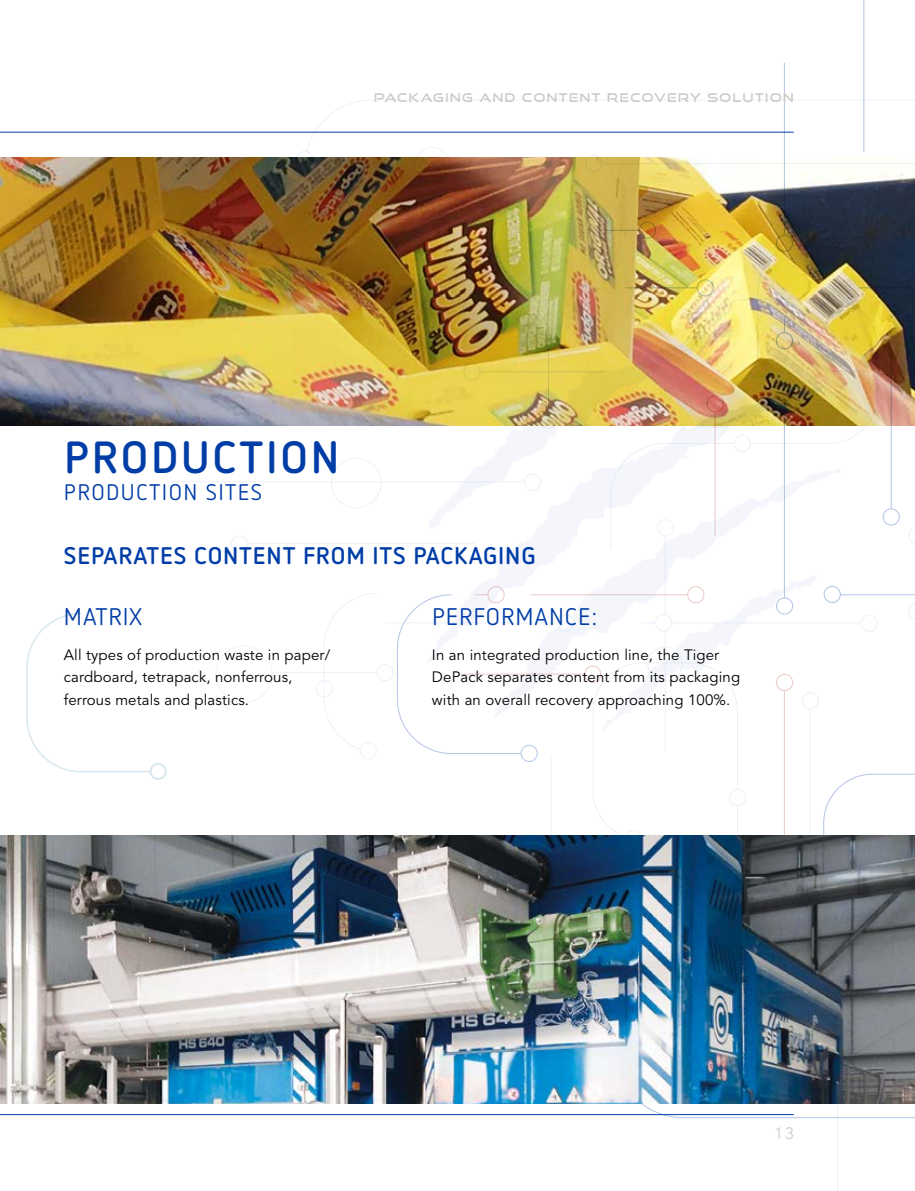
<style>
.page{position:relative;width:915px;height:1191px;background:#fff}
.page>*{position:absolute;margin:0;border:0;box-sizing:border-box;transform-origin:0 0}
.t1{font:700 45px "FF Netto Pro";letter-spacing:.06em;color:#003da6}
.t2{font:700 24px "FF Netto Pro";letter-spacing:.035em;color:#003da6}
.t3{font:24px "FF Netto Pro";letter-spacing:.035em;color:#003da6}
.t4{font:22.5px "FF Netto Pro";letter-spacing:.06em;color:#003da6}
.t5{font:300 16.5px "Avenir";color:#cbc9c5}
.t6{font:15px/22.5px "Avenir LT";letter-spacing:.01em;color:#000}
.t7{font:12px "Good Times Rg";letter-spacing:.13em;color:#cbc9c5}
</style>
<div class="page">
<svg style="left:303px;top:99px;width:562px;height:58px"></svg>
<hr style="left:836px;top:1066px;width:1px;height:125px;background:#003da6">
<hr style="left:550px;top:755px;width:1px;height:132px;background:#003da6">
<hr style="left:649px;top:622px;width:220px;height:1px;background:#003da6">
<hr style="left:167px;top:481px;width:365px;height:1px;background:#003da6">
<hr style="left:247px;top:543px;width:227px;height:1px;background:#003da6">
<div style="left:331px;top:456px;width:51px;height:51px;border:1px solid #fff;border-radius:25px"></div>
<div style="left:415px;top:146px;width:35px;height:35px;border:1px solid #fff;border-radius:17px"></div>
<div style="left:331px;top:458px;width:50px;height:50px;border:1px solid #003da6;border-radius:25px"></div>
<div style="left:215px;top:645px;width:57px;height:58px;border:1px solid #003da6;border-radius:28px"></div>
<div style="left:414px;top:147px;width:36px;height:35px;border:1px solid #003da6;border-radius:17px"></div>
<hr style="left:272px;top:672px;width:104px;height:1px;background:#003da6">
<svg style="left:908px;top:604px;width:6px;height:15px"></svg>
<svg style="left:860px;top:615px;width:17px;height:17px"></svg>
<svg style="left:231px;top:535px;width:17px;height:17px"></svg>
<svg style="left:585px;top:155px;width:17px;height:2px"></svg>
<svg style="left:297px;top:151px;width:16px;height:6px"></svg>
<svg style="left:613px;top:1103px;width:301px;height:15px"></svg>
<hr style="left:783px;top:63px;width:1px;height:180px;background:#003da6">
<hr style="left:863px;top:0;width:1px;height:151px;background:#003da6">
<hr style="left:831px;top:594px;width:83px;height:1px;background:#003da6">
<svg style="left:584px;top:731px;width:330px;height:105px"></svg>
<svg style="left:316px;top:593px;width:221px;height:169px"></svg>
<svg style="left:428px;top:425px;width:412px;height:306px"></svg>
<hr style="left:0;top:132px;width:793px;height:1px;background:#003da6">
<hr style="left:0;top:1114px;width:793px;height:1px;background:#003da6">
<img style="left:1px;top:157px;width:913px;height:268px">
<img style="left:0;top:836px;width:914px;height:267px">
<img style="left:0;top:157px;width:1px;height:662px">
<svg style="left:26px;top:613px;width:141px;height:167px"></svg>
<p class="t7" style="left:374px;top:90px;width:421px">PACKAGING AND CONTENT RECOVERY SOLUTION</p>
<h1 class="t1" style="left:64px;top:427px;width:276px">PRODUCTION</h1>
<h3 class="t4" style="left:64px;top:478px;width:200px">PRODUCTION SITES</h3>
<h2 class="t2" style="left:64px;top:539px;width:473px">SEPARATES CONTENT FROM ITS PACKAGING</h2>
<h2 class="t3" style="left:64px;top:601px;width:79px">MATRIX</h2>
<h2 class="t3" style="left:432px;top:601px;width:166px">PERFORMANCE:</h2>
<p class="t6" style="left:64px;top:644px;width:268px">All types of production waste in paper/ cardboard, tetrapack, nonferrous, ferrous metals and plastics.</p>
<p class="t6" style="left:432px;top:644px;width:309px">In an integrated production line, the Tiger<br>DePack separates content from its packaging with an overall recovery approaching 100%.</p>
<p class="t5" style="left:774px;top:1124px;width:21px">13</p>
</div>
